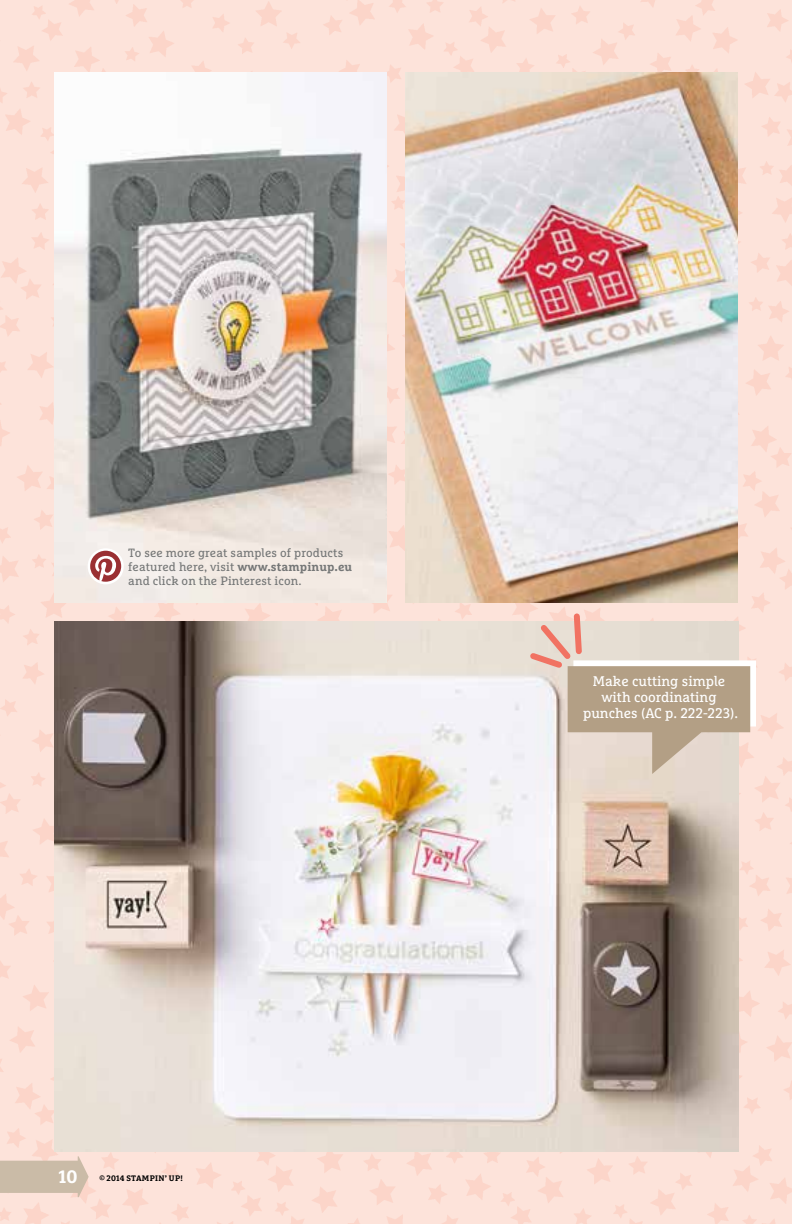
<style>
.page{position:relative;width:792px;height:1224px;background:#fff}
.page>*{position:absolute;margin:0;border:0;box-sizing:border-box;transform-origin:0 0}
.t1{font:700 18px "Marselis Slab Pro";color:#fff}
.t2{font:14px/16px "Marselis Slab Pro";color:#fff;text-align:center}
.t3{font:12px/14.4px "Marselis Slab Pro";letter-spacing:.01em;color:#757777}
.t4{font:700 8px "Marselis Slab Pro";letter-spacing:.03em;color:#000}
.s1{font-weight:700}
</style>
<div class="page">
<img style="left:0;top:0;width:792px;height:1224px">
<img style="left:54px;top:621px;width:684px;height:531px">
<img style="left:405px;top:72px;width:333px;height:531px">
<img style="left:54px;top:72px;width:333px;height:531px">
<svg style="left:526px;top:610px;width:230px;height:164px"></svg>
<div style="left:88px;top:548px;width:36px;height:36px;border:2px solid #fff;border-radius:50%"></div>
<svg style="left:90px;top:551px;width:31px;height:31px"></svg>
<svg style="left:0;top:1156px;width:89px;height:41px"></svg>
<p class="t3" style="left:128px;top:545px;width:225px">To see more great samples of products featured here, visit <span class="s1">www.stampinup.eu </span>and click on the Pinterest icon.</p>
<h1 class="t1" style="left:59px;top:1166px;width:20px">10</h1>
<p class="t4" style="left:99px;top:1173px;width:85px">© 2014 STAMPIN’ UP!</p>
<p class="t2" style="left:583px;top:673px;width:156px">Make cutting simple with coordinating punches (AC p. 222-223).</p>
</div>
